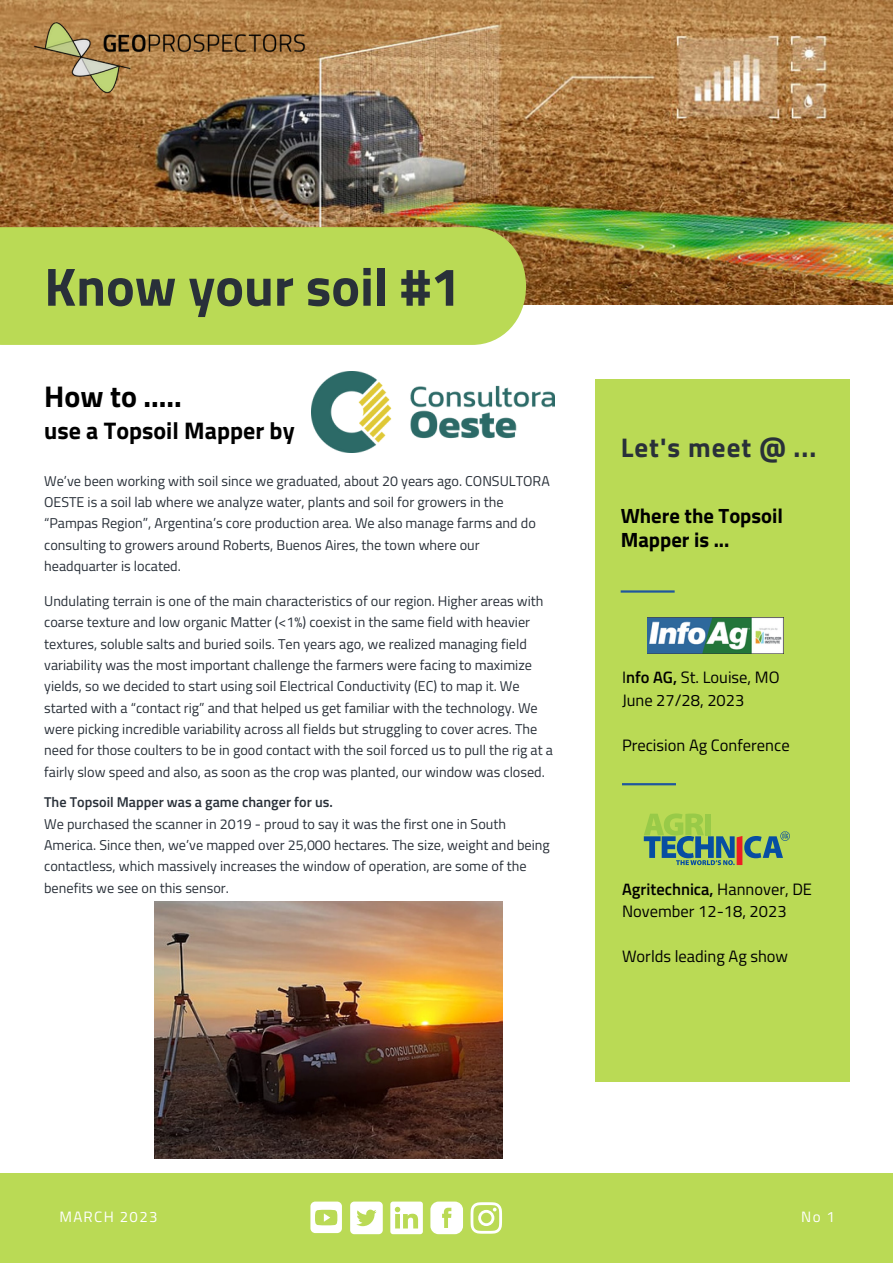
<style>
.page{position:relative;width:893px;height:1264px;background:#fff}
.page>*{position:absolute;margin:0;border:0;box-sizing:border-box;transform-origin:0 0}
.t1{font:700 54px "Titillium Web";color:#293039}
.t2{font:700 30px "Titillium Web";color:#000}
.t3{font:700 27px "Titillium Web";letter-spacing:.04em;color:#293039}
.t4{font:700 24px "Titillium Web";color:#000}
.t5{font:700 20.55px/23.9px "Titillium Web";color:#000}
.t6{font:16.5px/22.5px "Titillium Web";color:#000}
.t7{font:15px "Titillium Web";letter-spacing:.09em;color:#fff}
.t8{font:14.25px/21.3px "Titillium Web";color:#293039}
.t9{font:600 14.25px "Titillium Web";color:#293039}
.s1{font-weight:600}
</style>
<div class="page">
<div style="left:0;top:1173px;width:892px;height:89px;background:#bada55"></div>
<img style="left:0;top:0;width:892px;height:304px">
<div style="left:0;top:227px;width:526px;height:118px;background:#bada55"></div>
<img style="left:25px;top:14px;width:342px;height:86px">
<img style="left:311px;top:372px;width:243px;height:81px">
<div style="left:595px;top:379px;width:254px;height:703px;background:#bada55"></div>
<hr style="left:620px;top:590px;width:54px;height:2px;background:#1f579e">
<hr style="left:622px;top:783px;width:54px;height:2px;background:#1f579e">
<img style="left:647px;top:617px;width:136px;height:36px">
<svg style="left:643px;top:813px;width:146px;height:52px"></svg>
<img style="left:155px;top:901px;width:347px;height:257px">
<div style="left:310px;top:1201px;width:32px;height:31px;background:#fff;border-radius:5px"></div>
<svg style="left:315px;top:1209px;width:22px;height:16px"></svg>
<div style="left:350px;top:1201px;width:33px;height:33px;background:#fff;border-radius:4px"></div>
<svg style="left:356px;top:1209px;width:20px;height:17px"></svg>
<svg style="left:470px;top:1202px;width:32px;height:31px"></svg>
<svg style="left:390px;top:1201px;width:33px;height:33px"></svg>
<svg style="left:430px;top:1201px;width:33px;height:33px"></svg>
<h1 class="t1" style="left:44px;top:244px;width:418px">Know your soil #1</h1>
<h2 class="t2" style="left:44px;top:373px;width:139px">How to .....</h2>
<h3 class="t4" style="left:44px;top:411px;width:252px">use a Topsoil Mapper by</h3>
<p class="t8" style="left:44px;top:469px;width:507px">We’ve been working with soil since we graduated, about 20 years ago. CONSULTORA OESTE is a soil lab where we analyze water, plants and soil for growers in the “Pampas Region”, Argentina’s core production area. We also manage farms and do consulting to growers around Roberts, Buenos Aires, the town where our headquarter is located.</p>
<p class="t8" style="left:44px;top:590px;width:510px">Undulating terrain is one of the main characteristics of our region. Higher areas with coarse texture and low organic Matter (&lt;1%) coexist in the same field with heavier textures, soluble salts and buried soils. Ten years ago, we realized managing field variability was the most important challenge the farmers were facing to maximize yields, so we decided to start using soil Electrical Conductivity (EC) to map it. We started with a “contact rig” and that helped us get familiar with the technology. We were picking incredible variability across all fields but struggling to cover acres. The need for those coulters to be in good contact with the soil forced us to pull the rig at a fairly slow speed and also, as soon as the crop was planted, our window was closed.</p>
<p class="t9" style="left:44px;top:791px;width:290px">The Topsoil Mapper was a game changer for us.</p>
<p class="t8" style="left:44px;top:812px;width:507px">We purchased the scanner in 2019 - proud to say it was the first one in South America. Since then, we’ve mapped over 25,000 hectares. The size, weight and being contactless, which massively increases the window of operation, are some of the benefits we see on this sensor.</p>
<h3 class="t3" style="left:620px;top:426px;width:197px">Let's meet @ ...</h3>
<h3 class="t5" style="left:620px;top:503px;width:164px">Where the Topsoil<br>Mapper is ...</h3>
<p class="t6" style="left:622px;top:665px;width:159px">I<span class="s1">nfo AG,</span> St. Louise, MO<br>June 27/28, 2023</p>
<p class="t6" style="left:622px;top:733px;width:169px">Precision Ag Conference</p>
<p class="t6" style="left:622px;top:877px;width:191px"><span class="s1">Agritechnica,</span> Hannover, DE<br>November 12-18, 2023</p>
<p class="t6" style="left:622px;top:944px;width:168px">Worlds leading Ag show</p>
<p class="t7" style="left:59px;top:1205px;width:100px">MARCH 2023</p>
<p class="t7" style="left:801px;top:1205px;width:35px">No 1</p>
</div>
